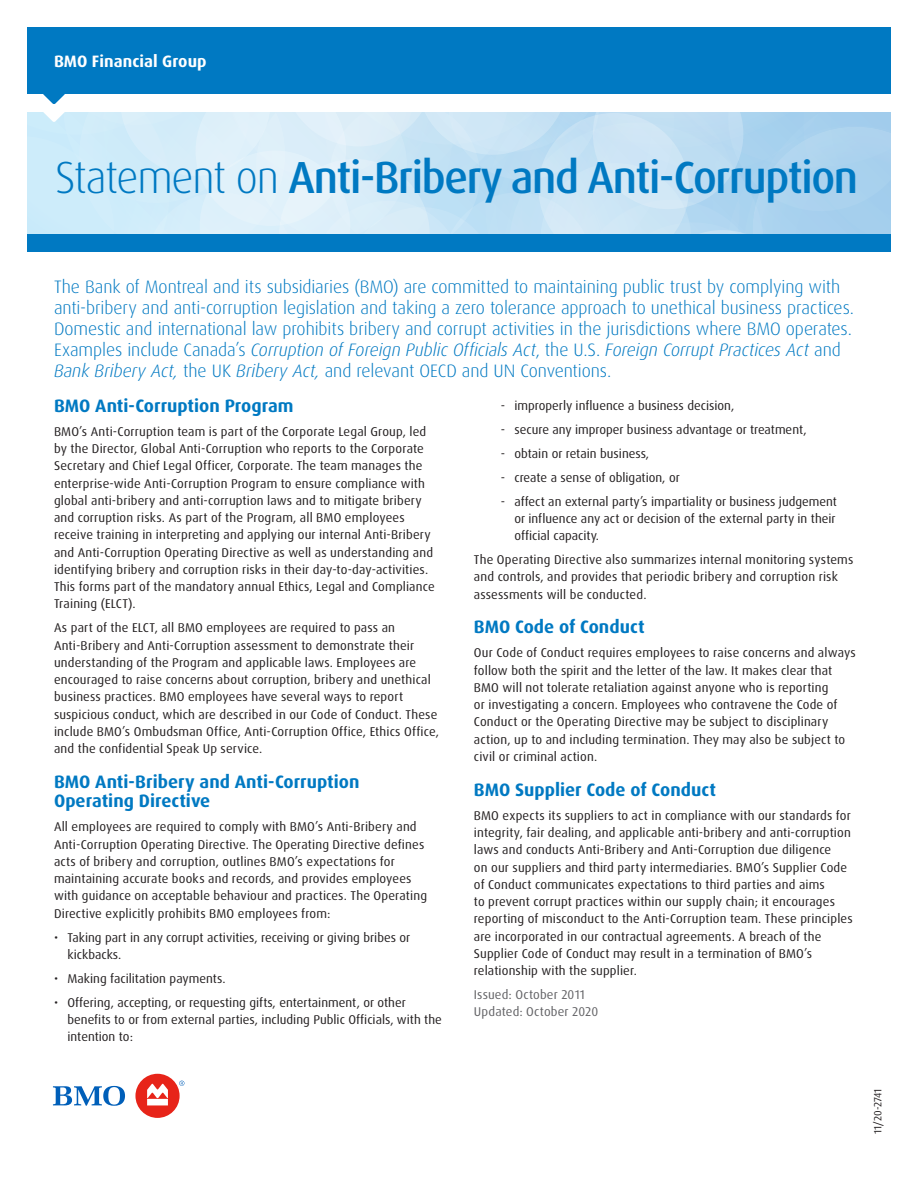
<style>
.page{position:relative;width:918px;height:1188px;background:#fff}
.page>*{position:absolute;margin:0;border:0;box-sizing:border-box;transform-origin:0 0}
.Cover_Title{font:500 45px "Dax Pro";letter-spacing:-.03em;color:#0079c2}
.Intro_Copy_Blue{font:300 18px/21px "Dax Pro";letter-spacing:-.005em;color:#0079c2}
.Subheads{font:700 18px/19.5px "Dax Pro";color:#0079c2}
.Line_of_Business{font:700 16.5px "Dax Pro";letter-spacing:.005em;color:#fff}
.Body_Copy{font:12.75px/17.2px "Dax Pro";letter-spacing:.01em;color:#231f20}
.Body_Copy-2{font:12.75px "Dax Pro";letter-spacing:.01em;color:#636366}
.t1{font:10.5px "Dax Pro";color:#231f20}
.s1{font-weight:300}
.s2{font-style:italic}
</style>
<div class="page">
<div style="left:27px;top:234px;width:864px;height:18px;background:#0079c2"></div>
<div style="left:27px;top:27px;width:864px;height:67px;background:#0079c2"></div>
<svg style="left:27px;top:94px;width:864px;height:140px;background:#cfe7f6"></svg>
<div style="left:135px;top:1074px;width:45px;height:44px;background:#e72419;border-radius:50%"></div>
<svg style="left:53px;top:1086px;width:72px;height:20px"></svg>
<svg style="left:179px;top:1081px;width:5px;height:5px"></svg>
<svg style="left:147px;top:1084px;width:21px;height:21px"></svg>
<h1 class="Line_of_Business" style="left:54px;top:51px;width:154px">BMO Financial Group</h1>
<h1 class="Cover_Title" style="left:55px;top:149px;width:804px"><span class="s1">Statement on</span> Anti-Bribery and Anti-Corruption</h1>
<p class="Intro_Copy_Blue" style="left:54px;top:276px;width:802px">The Bank of Montreal and its subsidiaries (BMO) are committed to maintaining public trust by complying with anti-bribery and anti-corruption legislation and taking a zero tolerance approach to unethical business practices.<br>Domestic and international law prohibits bribery and corrupt activities in the jurisdictions where BMO operates.<br>Examples include Canada’s <span class="s2">Corruption of Foreign Public Officials Act</span>, the U.S. <span class="s2">Foreign Corrupt Practices Act</span> and <span class="s2">Bank Bribery Act,</span> the UK <span class="s2">Bribery Act,</span> and relevant OECD and UN Conventions.</p>
<h2 class="Subheads" style="left:54px;top:396px;width:241px">BMO Anti-Corruption Program</h2>
<p class="Body_Copy" style="left:54px;top:423px;width:382px">BMO’s Anti-Corruption team is part of the Corporate Legal Group, led by the Director, Global Anti-Corruption who reports to the Corporate Secretary and Chief Legal Officer, Corporate. The team manages the enterprise-wide Anti-Corruption Program to ensure compliance with global anti-bribery and anti-corruption laws and to mitigate bribery and corruption risks. As part of the Program, all BMO employees receive training in interpreting and applying our internal Anti-Bribery and Anti-Corruption Operating Directive as well as understanding and identifying bribery and corruption risks in their day-to-day-activities.<br>This forms part of the mandatory annual Ethics, Legal and Compliance Training (ELCT).</p>
<p class="Body_Copy" style="left:54px;top:619px;width:386px">As part of the ELCT, all BMO employees are required to pass an Anti-Bribery and Anti-Corruption assessment to demonstrate their understanding of the Program and applicable laws. Employees are encouraged to raise concerns about corruption, bribery and unethical business practices. BMO employees have several ways to report suspicious conduct, which are described in our Code of Conduct. These include BMO’s Ombudsman Office, Anti-Corruption Office, Ethics Office, and the confidential Speak Up service.</p>
<h2 class="Subheads" style="left:54px;top:772px;width:307px">BMO Anti-Bribery and Anti-Corruption<br>Operating Directive</h2>
<p class="Body_Copy" style="left:54px;top:818px;width:375px">All employees are required to comply with BMO’s Anti-Bribery and Anti-Corruption Operating Directive. The Operating Directive defines acts of bribery and corruption, outlines BMO’s expectations for maintaining accurate books and records, and provides employees with guidance on acceptable behaviour and practices. The Operating Directive explicitly prohibits BMO employees from:</p>
<p class="Body_Copy" style="left:68px;top:929px;width:344px;text-indent:-14px">• Taking part in any corrupt activities, receiving or giving bribes or kickbacks.</p>
<p class="Body_Copy" style="left:54px;top:970px;width:173px">• Making facilitation payments.</p>
<p class="Body_Copy" style="left:68px;top:994px;width:376px;text-indent:-14px">• Offering, accepting, or requesting gifts, entertainment, or other benefits to or from external parties, including Public Officials, with the intention to:</p>
<p class="Body_Copy" style="left:501px;top:397px;width:235px">- improperly influence a business decision,</p>
<p class="Body_Copy" style="left:501px;top:421px;width:307px">- secure any improper business advantage or treatment,</p>
<p class="Body_Copy" style="left:501px;top:445px;width:150px">- obtain or retain business,</p>
<p class="Body_Copy" style="left:501px;top:469px;width:180px">- create a sense of obligation, or</p>
<p class="Body_Copy" style="left:514px;top:493px;width:324px;text-align:justify;text-indent:-14px">- affect an external party’s impartiality or business judgement or influence any act or decision of the external party in their official capacity.</p>
<p class="Body_Copy" style="left:474px;top:551px;width:381px">The Operating Directive also summarizes internal monitoring systems and controls, and provides that periodic bribery and corruption risk assessments will be conducted.</p>
<h2 class="Subheads" style="left:474px;top:618px;width:172px">BMO Code of Conduct</h2>
<p class="Body_Copy" style="left:474px;top:644px;width:383px">Our Code of Conduct requires employees to raise concerns and always follow both the spirit and the letter of the law. It makes clear that BMO will not tolerate retaliation against anyone who is reporting<br>or investigating a concern. Employees who contravene the Code of Conduct or the Operating Directive may be subject to disciplinary action, up to and including termination. They may also be subject to civil or criminal action.</p>
<h2 class="Subheads" style="left:474px;top:780px;width:244px">BMO Supplier Code of Conduct</h2>
<p class="Body_Copy" style="left:474px;top:807px;width:380px">BMO expects its suppliers to act in compliance with our standards for integrity, fair dealing, and applicable anti-bribery and anti-corruption laws and conducts Anti-Bribery and Anti-Corruption due diligence<br>on our suppliers and third party intermediaries. BMO’s Supplier Code of Conduct communicates expectations to third parties and aims<br>to prevent corrupt practices within our supply chain; it encourages reporting of misconduct to the Anti-Corruption team. These principles are incorporated in our contractual agreements. A breach of the Supplier Code of Conduct may result in a termination of BMO’s relationship with the supplier.</p>
<p class="Body_Copy-2" style="left:474px;top:986px;width:113px">Issued: October 2011</p>
<p class="Body_Copy-2" style="left:474px;top:1004px;width:126px">Updated: October 2020</p>
<p class="t1" style="left:871px;top:1134px;width:47px;rotate:-90deg">11/20-2741</p>
</div>
